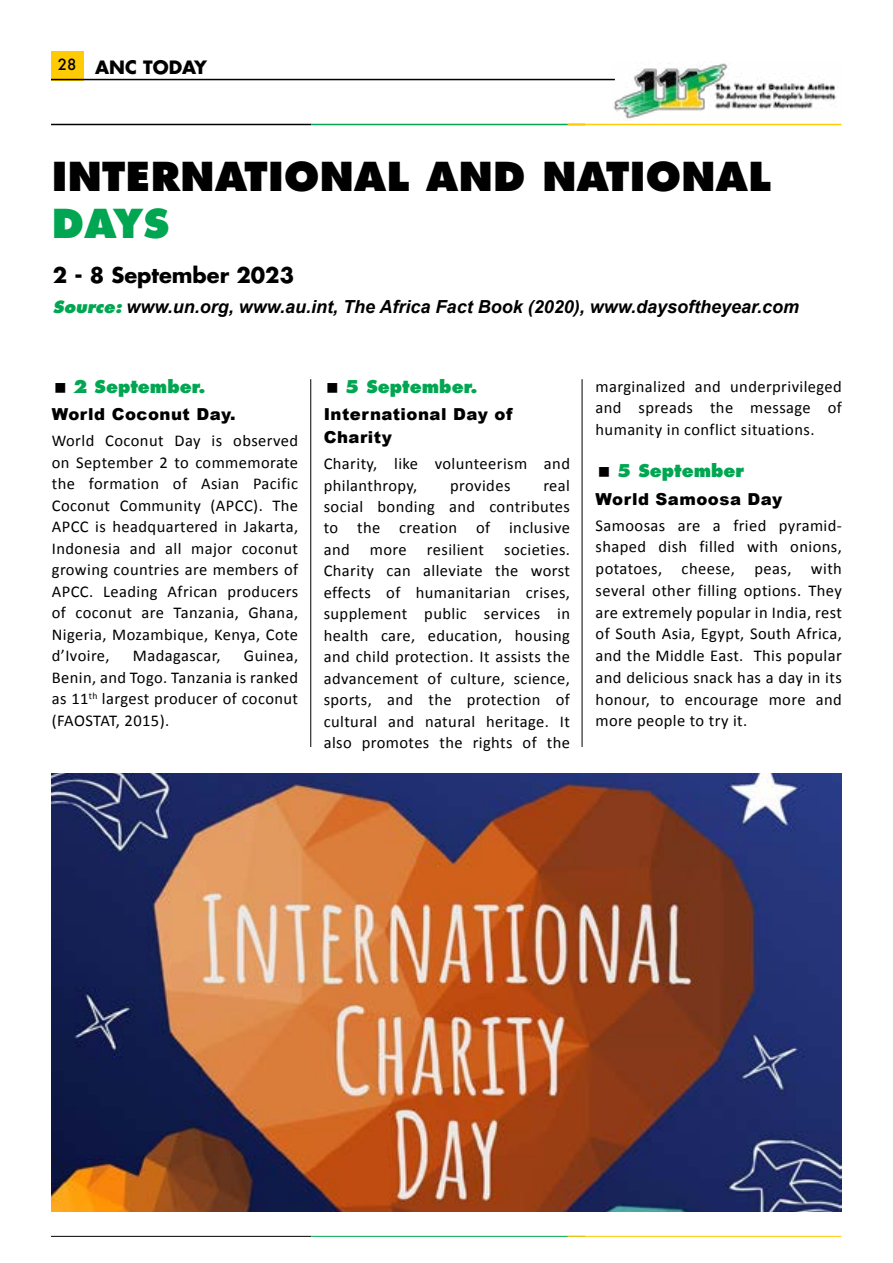
<style>
.page{position:relative;width:893px;height:1263px;background:#fff}
.page>*{position:absolute;margin:0;border:0;box-sizing:border-box;transform-origin:0 0}
.t1{font:800 39px "Futura LT";letter-spacing:.01em;color:#000}
.t2{font:800 39px "Futura LT";color:#00a651}
.t3{font:700 21px "Futura LT";color:#000}
.t4{font:italic 700 18px "Arial";color:#000}
.t5{font:700 18px "Futura LT";color:#000}
.t6{font:800 17.25px "Futura LT";color:#00a651}
.t7{font:16.5px/21.5px "Calibri";letter-spacing:.025em;color:#000;text-align:justify}
.t8{font:900 16.5px/23px "Arial";letter-spacing:.03em;color:#000}
.s1{font-family:"Futura LT";font-weight:800;font-size:16.5px;color:#00a651}
</style>
<div class="page">
<div style="left:51px;top:51px;width:32px;height:29px;background:#ffcb05"></div>
<img style="left:612px;top:63px;width:225px;height:56px">
<hr style="left:51px;top:79px;width:564px;height:1px;background:#000">
<hr style="left:51px;top:124px;width:260px;height:1px;background:#000">
<hr style="left:311px;top:124px;width:274px;height:1px;background:#00a651">
<hr style="left:567px;top:124px;width:274px;height:1px;background:#ffcb05">
<hr style="left:51px;top:1236px;width:260px;height:1px;background:#000">
<hr style="left:311px;top:1236px;width:274px;height:1px;background:#00a651">
<hr style="left:567px;top:1236px;width:274px;height:1px;background:#ffcb05">
<hr style="left:582px;top:379px;width:1px;height:368px;background:#000">
<hr style="left:310px;top:379px;width:1px;height:368px;background:#000">
<img style="left:51px;top:774px;width:790px;height:438px">
<p class="t5" style="left:58px;top:55px;width:151px"><sup>28</sup> ANC TODAY</p>
<h1 class="t1" style="left:52px;top:152px;width:721px">INTERNATIONAL AND NATIONAL</h1>
<h1 class="t2" style="left:52px;top:199px;width:119px">DAYS</h1>
<p class="t3" style="left:53px;top:261px;width:243px">2 - 8 September 2023</p>
<p class="t4" style="left:53px;top:295px;width:748px"><span class="s1">Source:</span> www.un.org, www.au.int, The Africa Fact Book (2020), www.daysoftheyear.com</p>
<p class="t6" style="left:73px;top:376px;width:134px">2 September.</p>
<p class="t8" style="left:52px;top:403px;width:185px">World Coconut Day.</p>
<p class="t7" style="left:52px;top:429px;width:248px">World Coconut Day is observed on September 2 to commemorate the formation of Asian Pacific Coconut Community (APCC). The APCC is headquartered in Jakarta, Indonesia and all major coconut growing countries are members of APCC. Leading African producers of coconut are Tanzania, Ghana, Nigeria, Mozambique, Kenya, Cote d’Ivoire,</p>
<p class="t7" style="left:133px;top:644px;width:89px">Madagascar,</p>
<p class="t7" style="left:52px;top:644px;width:248px;text-indent:192px">Guinea, Benin, and Togo. Tanzania is ranked as 11<sup>th</sup> largest producer of coconut (FAOSTAT, 2015).</p>
<p class="t6" style="left:345px;top:376px;width:134px">5 September.</p>
<p class="t8" style="left:324px;top:402px;width:190px">International Day of<br>Charity</p>
<p class="t7" style="left:324px;top:452px;width:248px">Charity, like volunteerism and philanthropy,</p>
<p class="t7" style="left:324px;top:473px;width:248px;text-indent:220px">real social bonding and contributes to the creation of inclusive and more resilient societies.<br>Charity can alleviate the worst effects of humanitarian crises, supplement public services in health care, education, housing and child protection. It assists the advancement of culture, science, sports, and the protection of cultural and natural heritage. It also promotes the rights of the</p>
<p class="t7" style="left:450px;top:473px;width:62px">provides</p>
<p class="t7" style="left:596px;top:374px;width:248px">marginalized and underprivileged and spreads the message of humanity in conflict situations.</p>
<p class="t6" style="left:617px;top:460px;width:129px">5 September</p>
<p class="t8" style="left:596px;top:487px;width:188px">World Samoosa Day</p>
<p class="t7" style="left:596px;top:513px;width:248px">Samoosas are a fried pyramid&shy;shaped dish filled with onions, potatoes, cheese, peas, with several other filling options. They are extremely popular in India, rest of South Asia, Egypt, South Africa, and the Middle East. This popular and delicious snack has a day in its honour, to encourage more and more people to try it.</p>
</div>
